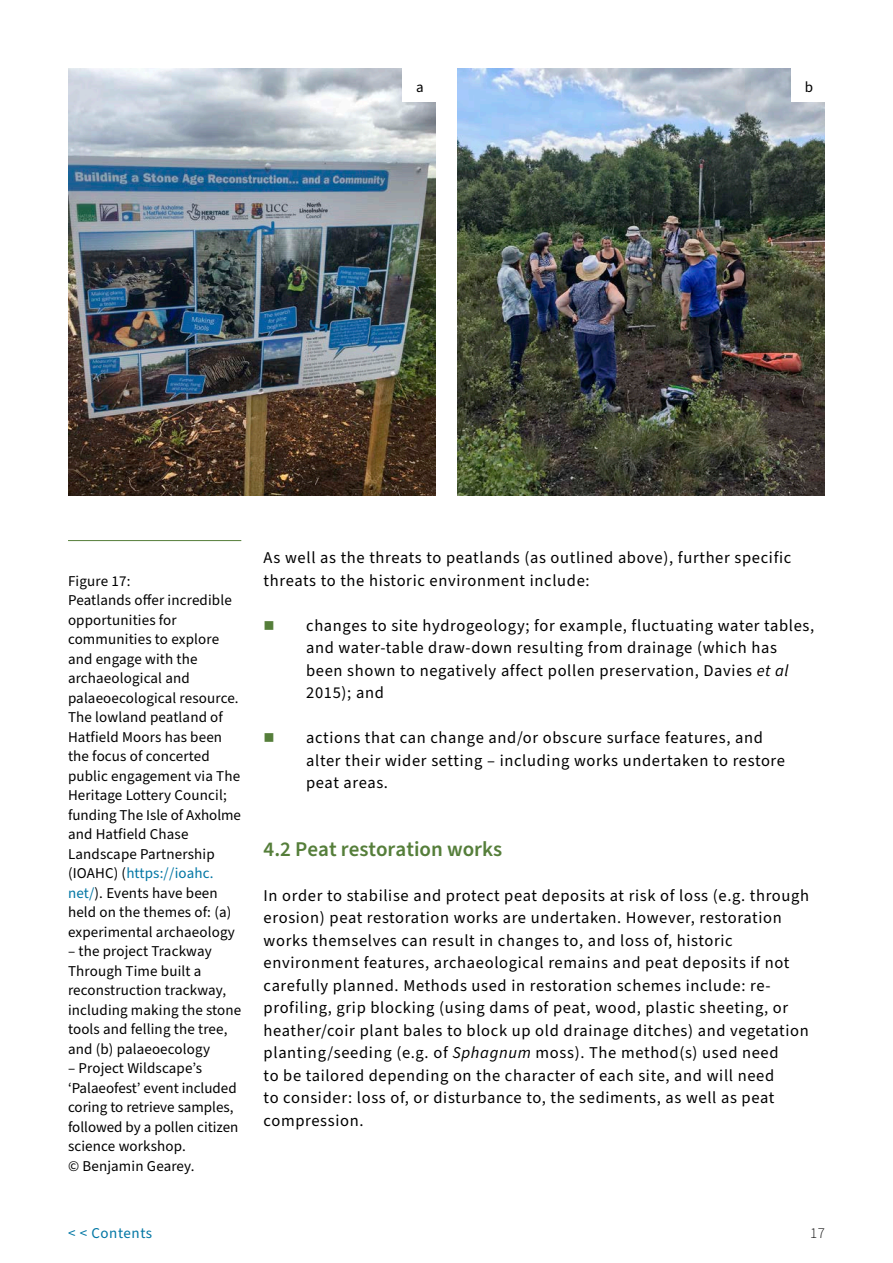
<style>
.page{position:relative;width:893px;height:1263px;background:#fff}
.page>*{position:absolute;margin:0;border:0;box-sizing:border-box;transform-origin:0 0}
.t1{font:600 21px "Source Sans Pro";color:#557e3a}
.Body_text{font:16.5px/22.5px "Source Sans Pro";letter-spacing:.04em;color:#000}
.Body_text_-_BULLETS{font:16.5px/22.5px "Source Sans Pro";letter-spacing:.04em;color:#000}
.t2{font:15px/19.5px "Source Sans Pro";letter-spacing:.01em;color:#000}
.t3{font:15px "Source Sans Pro";letter-spacing:.04em;color:#0076a4}
.t4{font:300 15px "Source Sans Pro";color:#000}
.s1{color:#0076a4}
.s2{font-style:italic}
</style>
<div class="page">
<img style="left:68px;top:68px;width:368px;height:428px">
<img style="left:457px;top:68px;width:368px;height:428px">
<hr style="left:68px;top:540px;width:173px;height:1px;background:#557e3a">
<div style="left:403px;top:67px;width:34px;height:35px;background:#fff"></div>
<div style="left:792px;top:67px;width:34px;height:35px;background:#fff"></div>
<p class="t2" style="left:416px;top:78px;width:9px">a</p>
<p class="t2" style="left:805px;top:78px;width:10px">b</p>
<p class="t2" style="left:68px;top:571px;width:174px">Figure 17:<br>Peatlands offer incredible opportunities for communities to explore and engage with the archaeological and palaeoecological resource.<br>The lowland peatland of<br>Hatfield Moors has been the focus of concerted public engagement via The<br>Heritage Lottery Council; funding The Isle of Axholme and Hatfield Chase<br>Landscape Partnership (IOAHC) (<span class="s1">https://ioahc.</span></p>
<p class="t2" style="left:68px;top:883px;width:151px"><span class="s1">net/</span>). Events have been</p>
<p class="t2" style="left:68px;top:903px;width:168px">held on the themes of: (a) experimental archaeology</p>
<p class="t2" style="left:68px;top:942px;width:175px">– the project Trackway<br>Through Time built a reconstruction trackway, including making the stone tools and felling the tree, and (b) palaeoecology</p>
<p class="t2" style="left:68px;top:1059px;width:172px">– Project Wildscape’s ‘Palaeofest’ event included coring to retrieve samples, followed by a pollen citizen science workshop.<br>© Benjamin Gearey.</p>
<p class="Body_text" style="left:264px;top:547px;width:529px">As well as the threats to peatlands (as outlined above), further specific threats to the historic environment include:</p>
<p class="Body_text_-_BULLETS" style="left:306px;top:614px;width:510px">changes to site hydrogeology; for example, fluctuating water tables, and water-table draw-down resulting from drainage (which has been shown to negatively affect pollen preservation, Davies <span class="s2">et al </span>2015); and</p>
<p class="Body_text_-_BULLETS" style="left:306px;top:727px;width:480px">actions that can change and/or obscure surface features, and alter their wider setting – including works undertaken to restore peat areas.</p>
<h2 class="t1" style="left:264px;top:835px;width:240px">4.2 Peat restoration works</h2>
<p class="Body_text" style="left:264px;top:884px;width:547px">In order to stabilise and protect peat deposits at risk of loss (e.g. through erosion) peat restoration works are undertaken. However, restoration works themselves can result in changes to, and loss of, historic environment features, archaeological remains and peat deposits if not carefully planned. Methods used in restoration schemes include: re&shy;profiling, grip blocking (using dams of peat, wood, plastic sheeting, or heather/coir plant bales to block up old drainage ditches) and vegetation planting/seeding (e.g. of <span class="s2">Sphagnum</span> moss). The method(s) used need<br>to be tailored depending on the character of each site, and will need<br>to consider: loss of, or disturbance to, the sediments, as well as peat compression.</p>
<p class="t3" style="left:68px;top:1223px;width:86px">&lt; &lt; Contents</p>
<p class="t4" style="left:810px;top:1223px;width:16px">17</p>
</div>
